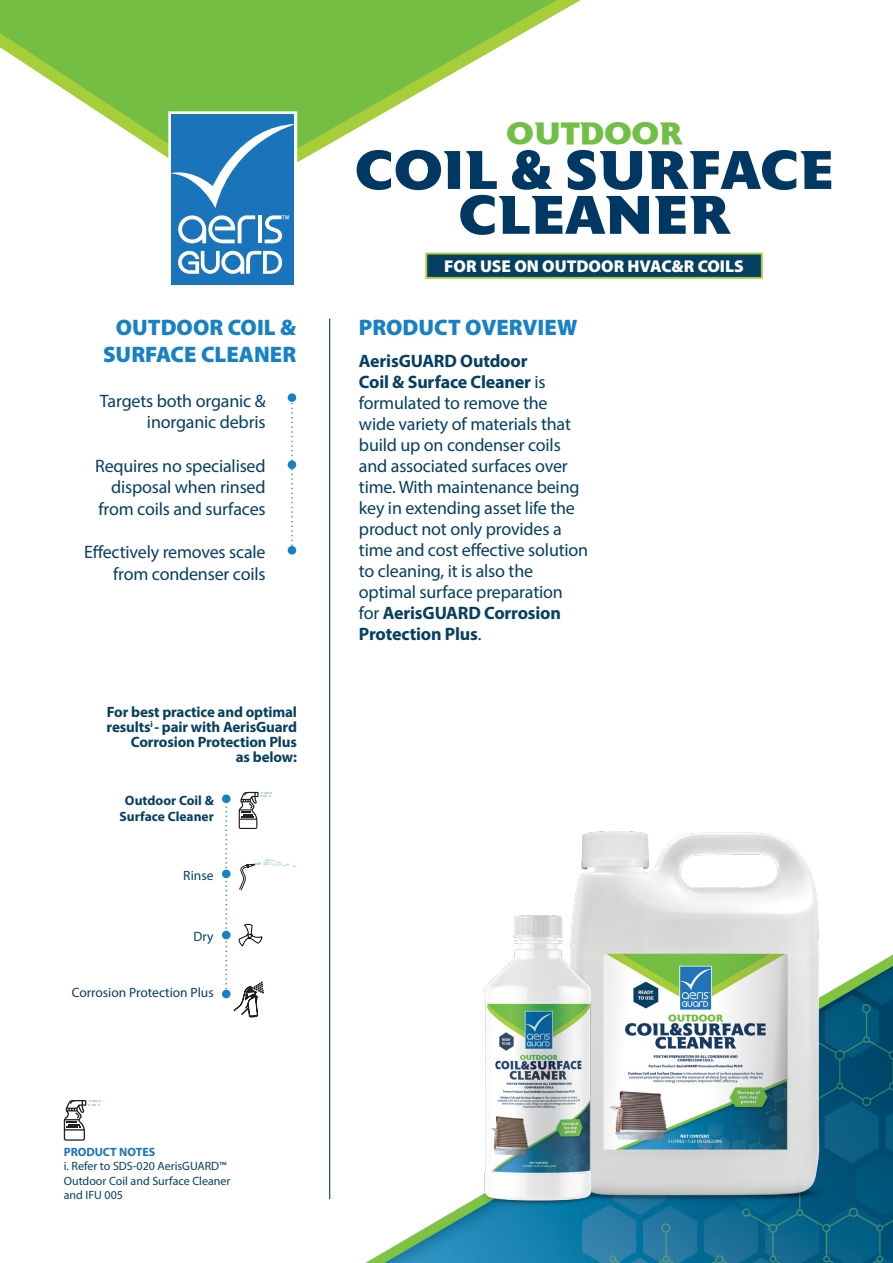
<style>
.page{position:relative;width:893px;height:1263px;background:#fff}
.page>*{position:absolute;margin:0;border:0;box-sizing:border-box;transform-origin:0 0}
.t1{font:800 54.15px "Astoria";letter-spacing:.01em;color:#013863}
.t2{font:800 30.6px "Astoria";letter-spacing:.01em;color:#71bf44}
.t3{font:900 22.5px/27px "Myriad Pro";color:#1681c4;text-align:center}
.t4{font:18px/21px "Myriad Pro";letter-spacing:-.01em;color:#053f61;text-align:right}
.t5{font:900 17.1px "Myriad Pro";color:#fff}
.t6{font:700 15px/15px "Myriad Pro";letter-spacing:-.01em;color:#053f61;text-align:right}
.t7{font:13.5px "Myriad Pro";color:#053f61}
.t8{font:700 13.5px "Myriad Pro";color:#053f61}
.t9{font:12px "Myriad Pro";color:#053f61}
.t10{font:700 12px "Myriad Pro";color:#1974bb}
.s1{font-weight:700}
</style>
<div class="page">
<svg style="left:0;top:0;width:581px;height:163px"></svg>
<svg style="left:169px;top:112px;width:128px;height:176px"></svg>
<div style="left:172px;top:115px;width:122px;height:170px;background:#1974bb"></div>
<svg style="left:178px;top:215px;width:77px;height:28px"></svg>
<hr style="left:258px;top:215px;width:4px;height:28px;background:#fff">
<svg style="left:169px;top:124px;width:127px;height:84px"></svg>
<svg style="left:265px;top:215px;width:24px;height:28px"></svg>
<svg style="left:178px;top:251px;width:104px;height:23px"></svg>
<img style="left:329px;top:898px;width:564px;height:365px">
<div style="left:426px;top:254px;width:336px;height:24px;background:#053f61"></div>
<div style="left:425px;top:253px;width:338px;height:26px;border:2px solid #a6ce3b"></div>
<div style="left:288px;top:393px;width:8px;height:9px;background:#1681c4;border-radius:50%"></div>
<div style="left:288px;top:460px;width:8px;height:9px;background:#1681c4;border-radius:50%"></div>
<div style="left:288px;top:546px;width:8px;height:9px;background:#1681c4;border-radius:50%"></div>
<svg style="left:291px;top:401px;width:2px;height:145px"></svg>
<svg style="left:64px;top:1100px;width:37px;height:41px"></svg>
<hr style="left:329px;top:319px;width:1px;height:880px;background:#053f61">
<svg style="left:239px;top:858px;width:58px;height:32px"></svg>
<svg style="left:238px;top:923px;width:25px;height:24px"></svg>
<div style="left:222px;top:794px;width:9px;height:9px;background:#1681c4;border-radius:50%"></div>
<div style="left:222px;top:931px;width:9px;height:8px;background:#1681c4;border-radius:50%"></div>
<svg style="left:222px;top:869px;width:9px;height:9px"></svg>
<div style="left:222px;top:990px;width:9px;height:8px;background:#1681c4;border-radius:50%"></div>
<svg style="left:239px;top:792px;width:32px;height:37px"></svg>
<svg style="left:234px;top:982px;width:30px;height:36px"></svg>
<svg style="left:225px;top:803px;width:2px;height:187px"></svg>
<img style="left:538px;top:831px;width:306px;height:381px">
<img style="left:468px;top:903px;width:140px;height:309px">
<p class="t3" style="left:103px;top:313px;width:195px">OUTDOOR COIL &amp;<br>SURFACE CLEANER</p>
<p class="t4" style="left:100px;top:390px;width:167px;line-height:21.6px">Targets both organic &amp; inorganic debris</p>
<p class="t4" style="left:95px;top:454px;width:172px;line-height:21.6px">Requires no specialised disposal when rinsed from coils and surfaces</p>
<p class="t4" style="left:84px;top:541px;width:183px;line-height:21.6px">Effectively removes scale from condenser coils</p>
<p class="t6" style="left:107px;top:704px;width:192px">For best practice and optimal results<sup>i</sup> - pair with AerisGuard<br>Corrosion Protection Plus</p>
<p class="t6" style="left:236px;top:749px;width:63px">as below:</p>
<p class="t8" style="left:125px;top:791px;width:90px">Outdoor Coil &amp;</p>
<p class="t8" style="left:120px;top:807px;width:96px">Surface Cleaner</p>
<p class="t7" style="left:183px;top:867px;width:32px">Rinse</p>
<p class="t7" style="left:193px;top:928px;width:22px">Dry</p>
<p class="t7" style="left:72px;top:984px;width:144px">Corrosion Protection Plus</p>
<p class="t2" style="left:507px;top:115px;width:178px">OUTDOOR</p>
<p class="t1" style="left:355px;top:138px;width:480px">COIL &amp; SURFACE</p>
<p class="t1" style="left:459px;top:183px;width:273px">CLEANER</p>
<p class="t5" style="left:444px;top:255px;width:301px">FOR USE ON OUTDOOR HVAC&amp;R COILS</p>
<p class="t3" style="left:359px;top:313px;width:220px">PRODUCT OVERVIEW</p>
<p class="t4" style="left:359px;top:350px;width:231px;text-align:left"><span class="s1">AerisGUARD Outdoor<br>Coil &amp; Surface Cleaner</span> is formulated to remove the<br>wide variety of materials that build up on condenser coils and associated surfaces over time. With maintenance being key in extending asset life the product not only provides a time and cost effective solution to cleaning, it is also the optimal surface preparation<br>for <span class="s1">AerisGUARD Corrosion<br>Protection Plus</span>.</p>
<p class="t10" style="left:64px;top:1144px;width:93px">PRODUCT NOTES</p>
<p class="t9" style="left:64px;top:1159px;width:164px">i. Refer to SDS-020 AerisGUARD™</p>
<p class="t9" style="left:64px;top:1173px;width:168px">Outdoor Coil and Surface Cleaner</p>
<p class="t9" style="left:64px;top:1188px;width:61px">and IFU 005</p>
</div>
